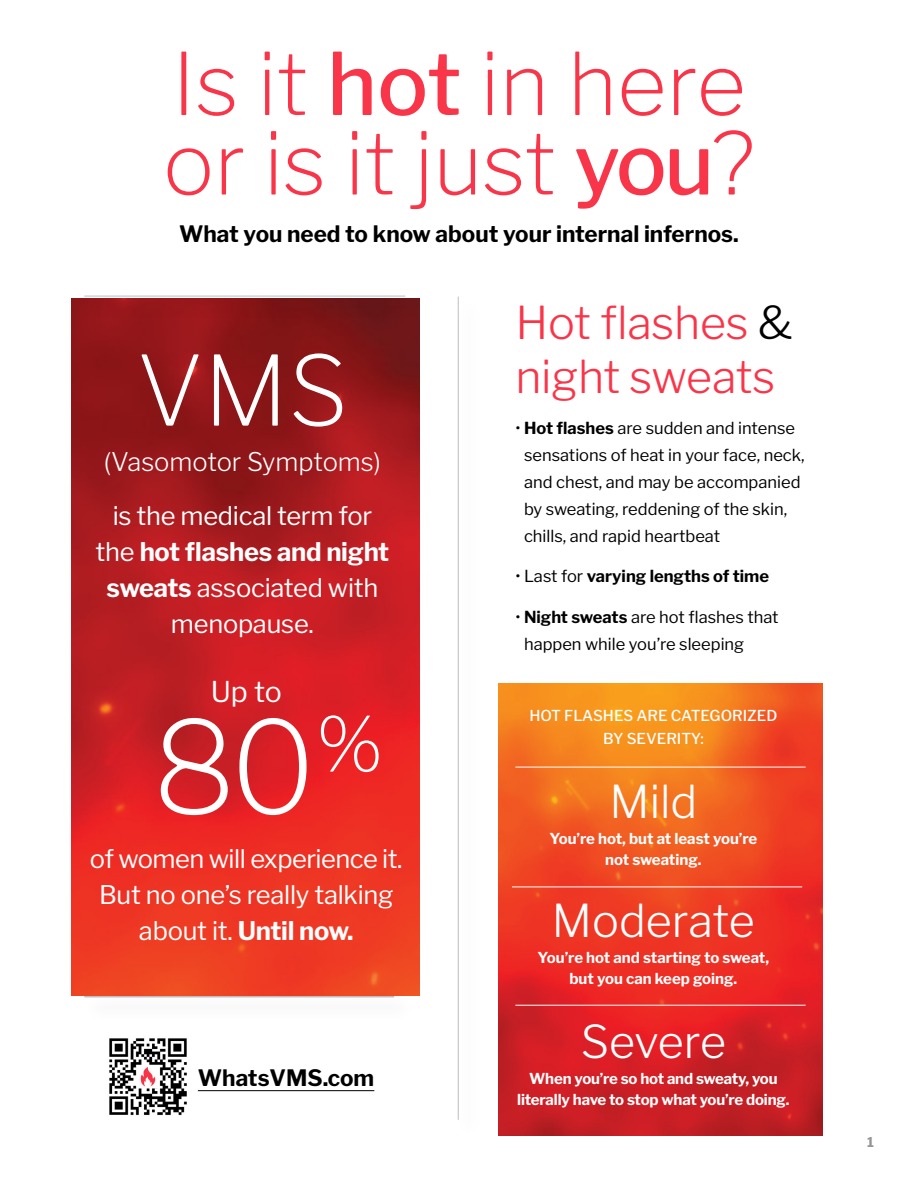
<style>
.page{position:relative;width:918px;height:1188px;background:#fff}
.page>*{position:absolute;margin:0;border:0;box-sizing:border-box;transform-origin:0 0}
.t1{font:200 127.5px "Libre Franklin";color:#fff}
.t2{font:200 96px "Libre Franklin";color:#fff}
.t3{font:200 85.5px/79.5px "Libre Franklin";color:#f93549}
.t4{font:300 45px/54px "Libre Franklin";letter-spacing:-.005em;color:#f93549}
.t5{font:300 45px "Libre Franklin";color:#fff}
.t6{font:28.5px "Libre Franklin";color:#fff}
.t7{font:25.5px/36px "Libre Franklin";letter-spacing:-.01em;color:#fff;text-align:center}
.t8{font:300 25.5px "Libre Franklin";color:#fff}
.t9{font:700 22.5px "Libre Franklin";color:#000}
.t10{font:16.5px/27px "Libre Franklin";color:#000}
.t11{font:700 16.5px "Libre Franklin";color:#000}
.t12{font:700 15px/21px "Libre Franklin";letter-spacing:-.01em;color:#fff;text-align:center}
.t13{font:500 15px/22.5px "Libre Franklin";color:#fff;text-align:center}
.t14{font:700 13.5px "Libre Franklin";color:#939598}
.s1{font-weight:500}
.s2{font-weight:700}
.s3{color:#000}
.s4{font-weight:400}
</style>
<div class="page">
<img style="left:499px;top:684px;width:324px;height:451px">
<img style="left:71px;top:298px;width:348px;height:698px">
<div style="left:84px;top:292px;width:343px;height:29px;background:#000;opacity:.27"></div>
<hr style="left:84px;top:296px;width:321px;height:1px;background:#bcbec0">
<hr style="left:458px;top:297px;width:1px;height:823px;background:#bcbec0">
<hr style="left:198px;top:1090px;width:176px;height:1px;background:#000">
<img style="left:109px;top:1038px;width:78px;height:77px">
<div style="left:83px;top:993px;width:334px;height:29px;background:#000;opacity:.27"></div>
<hr style="left:84px;top:996px;width:310px;height:1px;background:#bcbec0">
<hr style="left:515px;top:767px;width:291px;height:1px;background:#fff">
<hr style="left:512px;top:887px;width:290px;height:1px;background:#fff">
<hr style="left:515px;top:1005px;width:291px;height:1px;background:#fff">
<h3 class="t3" style="left:163px;top:36px;width:593px">Is it <span class="s1">hot</span> in here or is it just <span class="s1">you</span>?</h3>
<h3 class="t9" style="left:179px;top:217px;width:561px">What you need to know about your internal infernos.</h3>
<h2 class="t2" style="left:137px;top:316px;width:213px">VMS</h2>
<h3 class="t8" style="left:104px;top:441px;width:279px">(Vasomotor Symptoms)</h3>
<h3 class="t7" style="left:96px;top:495px;width:295px">is the medical term for the <span class="s2">hot flashes and night sweats</span> associated with menopause.</h3>
<h3 class="t6" style="left:211px;top:669px;width:73px">Up to</h3>
<h1 class="t1" style="left:152px;top:668px;width:233px">80<sup>%</sup></h1>
<h3 class="t7" style="left:90px;top:838px;width:314px">of women will experience it.<br>But no one’s really talking about it. <span class="s2">Until now.</span></h3>
<h3 class="t9" style="left:198px;top:1060px;width:178px">WhatsVMS.com</h3>
<h3 class="t4" style="left:515px;top:292px;width:279px">Hot flashes <span class="s3">&amp; </span>night sweats</h3>
<p class="t10" style="left:524px;top:413px;width:282px;text-indent:-9px">• <span class="s2">Hot flashes</span> are sudden and intense sensations of heat in your face, neck, and chest, and may be accompanied by sweating, reddening of the skin, chills, and rapid heartbeat</p>
<p class="t11" style="left:515px;top:563px;width:255px"><span class="s4">• Last for</span> varying lengths of time</p>
<p class="t10" style="left:524px;top:602px;width:256px;text-indent:-9px">• <span class="s2">Night sweats</span> are hot flashes that happen while you’re sleeping</p>
<p class="t13" style="left:529px;top:703px;width:250px">HOT FLASHES ARE CATEGORIZED<br>BY SEVERITY:</p>
<h3 class="t5" style="left:609px;top:766px;width:89px">Mild</h3>
<p class="t12" style="left:549px;top:827px;width:209px">You’re hot, but at least you’re not sweating.</p>
<h3 class="t5" style="left:552px;top:886px;width:204px">Moderate</h3>
<p class="t12" style="left:538px;top:946px;width:233px">You’re hot and starting to sweat, but you can keep going.</p>
<h3 class="t5" style="left:581px;top:1006px;width:147px">Severe</h3>
<p class="t12" style="left:517px;top:1067px;width:274px">When you’re so hot and sweaty, you literally have to stop what you’re doing.</p>
<p class="t14" style="left:867px;top:1132px;width:8px">1</p>
</div>
